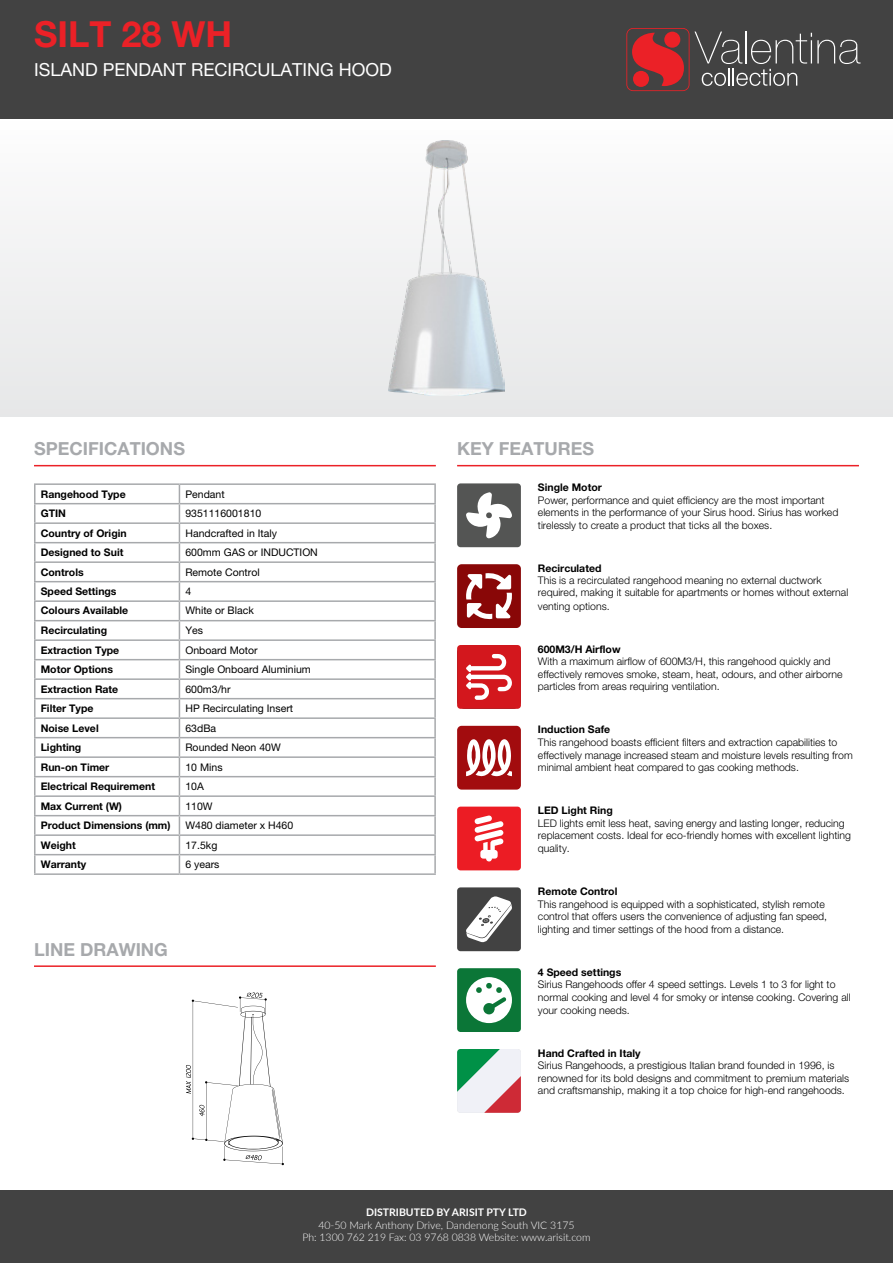
<style>
.page{position:relative;width:893px;height:1263px;background:#fff}
.page>*{position:absolute;margin:0;border:0;box-sizing:border-box;transform-origin:0 0}
.t1{font:700 36px "Helvetica Neue LT Pro";color:#eb2127}
.t2{font:700 18px "Helvetica Neue LT Pro";color:#a7a9ac}
.t3{font:18px "Helvetica Neue LT Pro";color:#fff}
.t4{font:300 10.5px/12.6px "Helvetica Neue LT Pro";color:#000}
.t5{font:700 10.5px "Helvetica Neue LT Pro";color:#000}
.t6{font:10.5px "Helvetica Neue LT Pro";color:#000}
.t7{font:300 10.5px/12.6px "Lato";color:#fff;text-align:center}
.t8{font:700 10.5px "Lato";color:#fff}
</style>
<div class="page">
<div style="left:0;top:0;width:893px;height:119px;background:#424242"></div>
<div style="left:0;top:119px;width:893px;height:298px;background:#f1f1f2"></div>
<div style="left:0;top:1191px;width:893px;height:72px;background:#424242"></div>
<img style="left:389px;top:140px;width:115px;height:255px">
<hr style="left:34px;top:483px;width:145px;height:2px;background:#a7a9ac">
<hr style="left:179px;top:483px;width:257px;height:2px;background:#a7a9ac">
<hr style="left:34px;top:503px;width:145px;height:1px;background:#a7a9ac">
<hr style="left:179px;top:503px;width:257px;height:1px;background:#a7a9ac">
<hr style="left:34px;top:522px;width:145px;height:2px;background:#a7a9ac">
<hr style="left:179px;top:522px;width:257px;height:2px;background:#a7a9ac">
<hr style="left:34px;top:542px;width:145px;height:1px;background:#a7a9ac">
<hr style="left:179px;top:542px;width:257px;height:1px;background:#a7a9ac">
<hr style="left:34px;top:561px;width:145px;height:2px;background:#a7a9ac">
<hr style="left:179px;top:561px;width:257px;height:2px;background:#a7a9ac">
<hr style="left:34px;top:581px;width:145px;height:1px;background:#a7a9ac">
<hr style="left:179px;top:581px;width:257px;height:1px;background:#a7a9ac">
<hr style="left:34px;top:600px;width:145px;height:2px;background:#a7a9ac">
<hr style="left:179px;top:600px;width:257px;height:2px;background:#a7a9ac">
<hr style="left:34px;top:620px;width:145px;height:1px;background:#a7a9ac">
<hr style="left:179px;top:620px;width:257px;height:1px;background:#a7a9ac">
<hr style="left:34px;top:639px;width:145px;height:2px;background:#a7a9ac">
<hr style="left:179px;top:639px;width:257px;height:2px;background:#a7a9ac">
<hr style="left:34px;top:659px;width:145px;height:1px;background:#a7a9ac">
<hr style="left:179px;top:659px;width:257px;height:1px;background:#a7a9ac">
<hr style="left:34px;top:678px;width:145px;height:2px;background:#a7a9ac">
<hr style="left:179px;top:678px;width:257px;height:2px;background:#a7a9ac">
<hr style="left:34px;top:698px;width:145px;height:1px;background:#a7a9ac">
<hr style="left:179px;top:698px;width:257px;height:1px;background:#a7a9ac">
<hr style="left:34px;top:717px;width:145px;height:2px;background:#a7a9ac">
<hr style="left:179px;top:717px;width:257px;height:2px;background:#a7a9ac">
<hr style="left:34px;top:737px;width:145px;height:1px;background:#a7a9ac">
<hr style="left:179px;top:737px;width:257px;height:1px;background:#a7a9ac">
<hr style="left:34px;top:756px;width:145px;height:2px;background:#a7a9ac">
<hr style="left:179px;top:756px;width:257px;height:2px;background:#a7a9ac">
<hr style="left:34px;top:776px;width:145px;height:1px;background:#a7a9ac">
<hr style="left:179px;top:776px;width:257px;height:1px;background:#a7a9ac">
<hr style="left:34px;top:795px;width:145px;height:2px;background:#a7a9ac">
<hr style="left:179px;top:795px;width:257px;height:2px;background:#a7a9ac">
<hr style="left:34px;top:815px;width:145px;height:1px;background:#a7a9ac">
<hr style="left:179px;top:815px;width:257px;height:1px;background:#a7a9ac">
<hr style="left:34px;top:834px;width:145px;height:2px;background:#a7a9ac">
<hr style="left:179px;top:834px;width:257px;height:2px;background:#a7a9ac">
<hr style="left:34px;top:854px;width:145px;height:1px;background:#a7a9ac">
<svg style="left:34px;top:485px;width:2px;height:388px"></svg>
<hr style="left:179px;top:854px;width:257px;height:1px;background:#a7a9ac">
<svg style="left:179px;top:485px;width:1px;height:388px"></svg>
<svg style="left:434px;top:485px;width:2px;height:388px"></svg>
<hr style="left:34px;top:873px;width:145px;height:2px;background:#a7a9ac">
<hr style="left:179px;top:873px;width:257px;height:2px;background:#a7a9ac">
<hr style="left:34px;top:465px;width:402px;height:1px;background:#eb2127">
<hr style="left:34px;top:965px;width:402px;height:2px;background:#eb2127">
<hr style="left:457px;top:465px;width:402px;height:1px;background:#eb2127">
<svg style="left:186px;top:992px;width:98px;height:173px"></svg>
<div style="left:457px;top:483px;width:64px;height:64px;background:#545554;border-radius:3px"></div>
<svg style="left:466px;top:492px;width:46px;height:47px"></svg>
<div style="left:457px;top:564px;width:64px;height:64px;background:#890707;border-radius:4px"></div>
<svg style="left:466px;top:573px;width:46px;height:46px"></svg>
<svg style="left:457px;top:645px;width:64px;height:64px;background:#d93f44"></svg>
<div style="left:457px;top:726px;width:64px;height:64px;background:#a20c0e;border-radius:4px"></div>
<svg style="left:466px;top:739px;width:46px;height:37px"></svg>
<div style="left:457px;top:807px;width:64px;height:63px;background:#ec1c24;border-radius:3px"></div>
<svg style="left:474px;top:815px;width:30px;height:47px"></svg>
<div style="left:457px;top:887px;width:64px;height:64px;background:#424242;border-radius:3px"></div>
<svg style="left:466px;top:896px;width:46px;height:46px"></svg>
<svg style="left:457px;top:1049px;width:64px;height:64px"></svg>
<div style="left:457px;top:968px;width:64px;height:64px;background:#0b7637;border-radius:3px"></div>
<svg style="left:466px;top:977px;width:46px;height:46px"></svg>
<svg style="left:626px;top:28px;width:234px;height:63px"></svg>
<h1 class="t1" style="left:34px;top:12px;width:200px">SILT 28 WH</h1>
<h2 class="t3" style="left:34px;top:59px;width:359px">ISLAND PENDANT RECIRCULATING HOOD</h2>
<h2 class="t2" style="left:34px;top:438px;width:152px">SPECIFICATIONS</h2>
<p class="t5" style="left:41px;top:487px;width:86px">Rangehood Type</p>
<p class="t6" style="left:185px;top:488px;width:41px">Pendant</p>
<p class="t5" style="left:41px;top:507px;width:27px">GTIN</p>
<p class="t6" style="left:185px;top:507px;width:77px">9351116001810</p>
<p class="t5" style="left:41px;top:526px;width:87px">Country of Origin</p>
<p class="t6" style="left:185px;top:527px;width:93px">Handcrafted in Italy</p>
<p class="t5" style="left:41px;top:546px;width:84px">Designed to Suit</p>
<p class="t6" style="left:185px;top:546px;width:134px">600mm GAS or INDUCTION</p>
<p class="t5" style="left:41px;top:565px;width:44px">Controls</p>
<p class="t6" style="left:185px;top:566px;width:76px">Remote Control</p>
<p class="t5" style="left:41px;top:585px;width:77px">Speed Settings</p>
<p class="t6" style="left:185px;top:585px;width:7px">4</p>
<p class="t5" style="left:41px;top:604px;width:89px">Colours Available</p>
<p class="t6" style="left:185px;top:604px;width:70px">White or Black</p>
<p class="t5" style="left:41px;top:624px;width:68px">Recirculating</p>
<p class="t6" style="left:185px;top:624px;width:19px">Yes</p>
<p class="t5" style="left:41px;top:643px;width:80px">Extraction Type</p>
<p class="t6" style="left:185px;top:644px;width:74px">Onboard Motor</p>
<p class="t5" style="left:41px;top:663px;width:74px">Motor Options</p>
<p class="t6" style="left:185px;top:663px;width:127px">Single Onboard Aluminium</p>
<p class="t5" style="left:41px;top:682px;width:79px">Extraction Rate</p>
<p class="t6" style="left:185px;top:683px;width:47px">600m3/hr</p>
<p class="t5" style="left:41px;top:702px;width:54px">Filter Type</p>
<p class="t6" style="left:185px;top:702px;width:109px">HP Recirculating Insert</p>
<p class="t5" style="left:41px;top:721px;width:59px">Noise Level</p>
<p class="t6" style="left:185px;top:722px;width:32px">63dBa</p>
<p class="t5" style="left:41px;top:741px;width:42px">Lighting</p>
<p class="t6" style="left:185px;top:741px;width:97px">Rounded Neon 40W</p>
<p class="t5" style="left:41px;top:760px;width:70px">Run-on Timer</p>
<p class="t6" style="left:185px;top:761px;width:39px">10 Mins</p>
<p class="t5" style="left:41px;top:780px;width:116px">Electrical Requirement</p>
<p class="t6" style="left:185px;top:780px;width:20px">10A</p>
<p class="t5" style="left:41px;top:799px;width:83px">Max Current (W)</p>
<p class="t6" style="left:185px;top:800px;width:29px">110W</p>
<p class="t5" style="left:41px;top:819px;width:131px">Product Dimensions (mm)</p>
<p class="t6" style="left:185px;top:819px;width:109px">W480 diameter x H460</p>
<p class="t5" style="left:41px;top:838px;width:36px">Weight</p>
<p class="t6" style="left:185px;top:839px;width:33px">17.5kg</p>
<p class="t5" style="left:41px;top:858px;width:47px">Warranty</p>
<p class="t6" style="left:185px;top:858px;width:36px">6 years</p>
<h2 class="t2" style="left:34px;top:938px;width:135px">LINE DRAWING</h2>
<h2 class="t2" style="left:457px;top:438px;width:139px">KEY FEATURES</h2>
<p class="t5" style="left:538px;top:481px;width:65px">Single Motor</p>
<p class="t4" style="left:538px;top:493px;width:302px">Power, performance and quiet efficiency are the most important elements in the performance of your Sirus hood. Sirius has worked tirelessly to create a product that ticks all the boxes.</p>
<p class="t5" style="left:538px;top:561px;width:65px">Recirculated</p>
<p class="t4" style="left:538px;top:573px;width:312px">This is a recirculated rangehood meaning no external ductwork required, making it suitable for apartments or homes without external venting options.</p>
<p class="t5" style="left:538px;top:642px;width:84px">600M3/H Airflow</p>
<p class="t4" style="left:538px;top:655px;width:306px">With a maximum airflow of 600M3/H, this rangehood quickly and effectively removes smoke, steam, heat, odours, and other airborne particles from areas requiring ventilation.</p>
<p class="t5" style="left:538px;top:723px;width:74px">Induction Safe</p>
<p class="t4" style="left:538px;top:736px;width:316px">This rangehood boasts efficient filters and extraction capabilities to effectively manage increased steam and moisture levels resulting from minimal ambient heat compared to gas cooking methods.</p>
<p class="t5" style="left:538px;top:804px;width:76px">LED Light Ring</p>
<p class="t4" style="left:538px;top:816px;width:314px">LED lights emit less heat, saving energy and lasting longer, reducing replacement costs. Ideal for eco-friendly homes with excellent lighting quality.</p>
<p class="t5" style="left:538px;top:885px;width:81px">Remote Control</p>
<p class="t4" style="left:538px;top:897px;width:291px">This rangehood is equipped with a sophisticated, stylish remote control that offers users the convenience of adjusting fan speed, lighting and timer settings of the hood from a distance.</p>
<p class="t5" style="left:538px;top:965px;width:85px">4 Speed settings</p>
<p class="t4" style="left:538px;top:978px;width:314px">Sirius Rangehoods offer 4 speed settings. Levels 1 to 3 for light to normal cooking and level 4 for smoky or intense cooking. Covering all your cooking needs.</p>
<p class="t5" style="left:538px;top:1046px;width:104px">Hand Crafted in Italy</p>
<p class="t4" style="left:538px;top:1059px;width:313px">Sirius Rangehoods, a prestigious Italian brand founded in 1996, is renowned for its bold designs and commitment to premium materials and craftsmanship, making it a top choice for high-end rangehoods.</p>
<p class="t8" style="left:366px;top:1204px;width:162px">DISTRIBUTED BY ARISIT PTY LTD</p>
<p class="t7" style="left:302px;top:1218px;width:290px">40-50 Mark Anthony Drive, Dandenong South VIC 3175<br>Ph: 1300 762 219 Fax: 03 9768 0838 Website: www.arisit.com</p>
</div>
